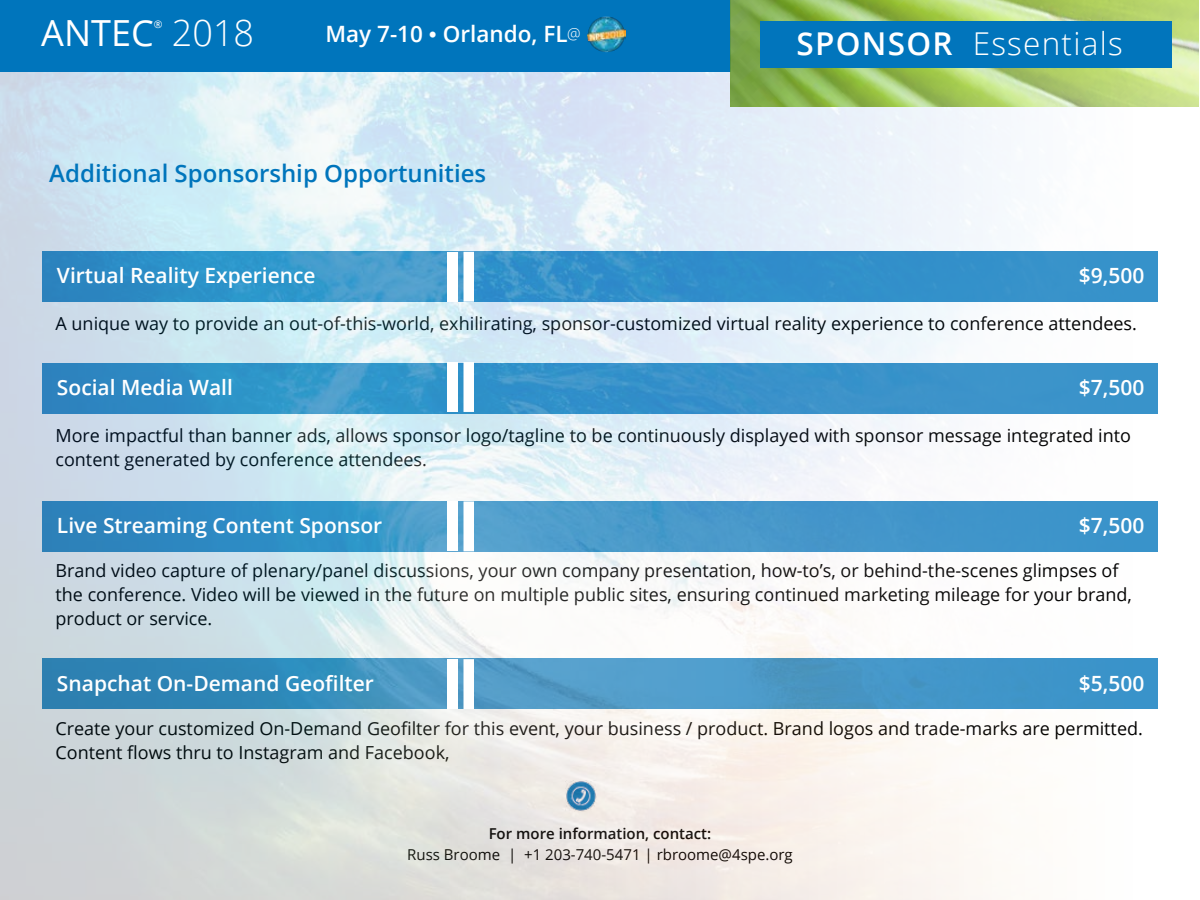
<style>
.page{position:relative;width:1200px;height:900px;background:#fff}
.page>*{position:absolute;margin:0;border:0;box-sizing:border-box;transform-origin:0 0}
.t1{font:36px "Open Sans";color:#fff}
.t2{font:300 36px "Open Sans";color:#fff}
.t3{font:300 31.5px "Open Sans";letter-spacing:.04em;color:#fff}
.t4{font:600 24px "Open Sans";color:#0075bc}
.t5{font:600 22.5px "Open Sans";color:#fff}
.t6{font:600 21px "Open Sans";color:#fff}
.t7{font:18px/24px "Open Sans";color:#000}
.t8{font:15px "Open Sans";color:#000}
.t9{font:600 15px "Open Sans";color:#000}
.t10{font:10.5px "Open Sans";color:#fff}
.s1{font-weight:300;font-size:15.3px}
.s2{font-weight:600}
</style>
<div class="page">
<img style="left:0;top:72px;width:1198px;height:828px">
<div style="left:447px;top:252px;width:11px;height:50px;background:#fff"></div>
<svg style="left:464px;top:252px;width:10px;height:50px"></svg>
<div style="left:447px;top:362px;width:11px;height:50px;background:#fff"></div>
<svg style="left:464px;top:362px;width:10px;height:50px"></svg>
<div style="left:447px;top:501px;width:11px;height:50px;background:#fff"></div>
<svg style="left:464px;top:501px;width:10px;height:50px"></svg>
<div style="left:447px;top:659px;width:11px;height:50px;background:#fff"></div>
<svg style="left:464px;top:659px;width:10px;height:50px"></svg>
<div style="left:0;top:0;width:730px;height:72px;background:#0075bc"></div>
<img style="left:730px;top:0;width:468px;height:106px">
<div style="left:760px;top:22px;width:412px;height:46px;background:#0175bc"></div>
<img style="left:588px;top:16px;width:37px;height:37px">
<p class="t10" style="left:154px;top:17px;width:10px">®</p>
<h1 class="t2" style="left:172px;top:9px;width:84px">2018</h1>
<p class="t5" style="left:326px;top:18px;width:257px">May 7-10 • Orlando, FL <span class="s1">@</span></p>
<h1 class="t1" style="left:41px;top:9px;width:114px">ANTEC</h1>
<h2 class="t3" style="left:797px;top:22px;width:328px"><span class="s2">SPONSOR</span> Essentials</h2>
<h3 class="t4" style="left:49px;top:157px;width:438px">Additional Sponsorship Opportunities</h3>
<p class="t6" style="left:57px;top:261px;width:260px">Virtual Reality Experience</p>
<p class="t6" style="left:1079px;top:261px;width:67px">$9,500</p>
<p class="t7" style="left:56px;top:311px;width:1083px">A unique way to provide an out-of-this-world, exhilirating, sponsor-customized virtual reality experience to conference attendees.</p>
<p class="t6" style="left:57px;top:373px;width:177px">Social Media Wall</p>
<p class="t6" style="left:1079px;top:373px;width:67px">$7,500</p>
<p class="t7" style="left:56px;top:423px;width:1077px">More impactful than banner ads, allows sponsor logo/tagline to be continuously displayed with sponsor message integrated into content generated by conference attendees.</p>
<p class="t6" style="left:57px;top:511px;width:327px">Live Streaming Content Sponsor</p>
<p class="t6" style="left:1079px;top:511px;width:67px">$7,500</p>
<p class="t7" style="left:56px;top:558px;width:1078px">Brand video capture of plenary/panel discussions, your own company presentation, how-to’s, or behind-the-scenes glimpses of the conference. Video will be viewed in the future on multiple public sites, ensuring continued marketing mileage for your brand, product or service.</p>
<p class="t6" style="left:57px;top:669px;width:318px">Snapchat On-Demand Geofilter</p>
<p class="t6" style="left:1079px;top:669px;width:67px">$5,500</p>
<p class="t7" style="left:56px;top:716px;width:1089px">Create your customized On-Demand Geofilter for this event, your business / product. Brand logos and trade-marks are permitted.<br>Content flows thru to Instagram and Facebook,</p>
<p class="t9" style="left:489px;top:823px;width:224px">For more information, contact:</p>
<p class="t8" style="left:407px;top:844px;width:387px">Russ Broome | +1 203-740-5471 | rbroome@4spe.org</p>
</div>
